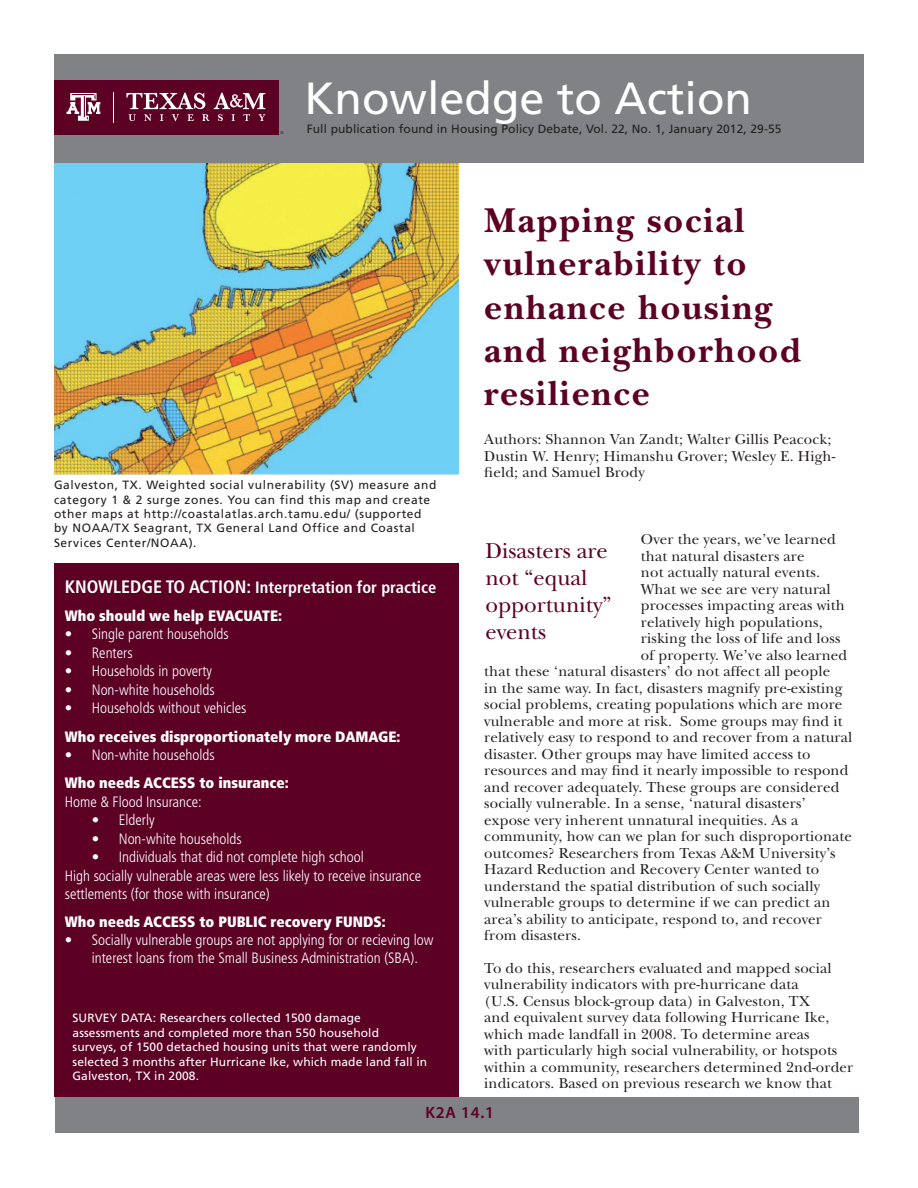
<style>
.page{position:relative;width:918px;height:1188px;background:#fff}
.page>*{position:absolute;margin:0;border:0;box-sizing:border-box;transform-origin:0 0}
.t1{font:45px "Frutiger LT Std";color:#fff}
.t2{font:700 36px/43.2px "New Baskerville Std";letter-spacing:.05em;color:#5c0024}
.t3{font:22.5px/27px "New Baskerville Std";color:#5c0024}
.t4{font:700 condensed 16.5px "Frutiger LT Std";color:#fff}
.Document_Information{font:600 16.5px "Myriad Pro";color:#5c0024}
.Body{font:15px/16.5px "New Baskerville Std";letter-spacing:.01em;color:#231f20}
.t5{font:300 condensed 15px/18px "Frutiger LT Std";color:#fff}
.t6{font:900 condensed 15px "Frutiger LT Std";color:#fff}
.Sidebar{font:12px/14.4px "Frutiger LT Std";letter-spacing:.05em;color:#231f20}
.Body-2{font:12px/14.4px "Frutiger LT Std";letter-spacing:.01em;color:#fff}
.Body-3{font:12px "Frutiger LT Std";letter-spacing:.01em;color:#231f20}
.s1{font-size:18px}
</style>
<div class="page">
<img style="left:54px;top:162px;width:405px;height:312px">
<div style="left:54px;top:54px;width:810px;height:108px;background:#808285"></div>
<div style="left:54px;top:564px;width:405px;height:533px;background:#5c0024"></div>
<div style="left:55px;top:1097px;width:803px;height:36px;background:#808285"></div>
<div style="left:54px;top:80px;width:224px;height:54px;background:#5c0024"></div>
<hr style="left:113px;top:92px;width:1px;height:30px;background:#fff">
<svg style="left:67px;top:93px;width:33px;height:28px"></svg>
<svg style="left:126px;top:93px;width:139px;height:28px"></svg>
<svg style="left:280px;top:131px;width:4px;height:3px"></svg>
<p class="t1" style="left:305px;top:72px;width:449px">Knowledge to Action</p>
<p class="Body-3" style="left:307px;top:122px;width:476px">Full publication found in Housing Policy Debate, Vol. 22, No. 1, January 2012, 29-55</p>
<p class="Sidebar" style="left:54px;top:478px;width:384px">Galveston, TX. Weighted social vulnerability (SV) measure and category 1 &amp; 2 surge zones. You can find this map and create other maps at http://coastalatlas.arch.tamu.edu/ (supported by NOAA/TX Seagrant, TX General Land Office and Coastal Services Center/NOAA).</p>
<p class="t4" style="left:65px;top:577px;width:373px"><span class="s1">KNOWLEDGE TO ACTION:</span> Interpretation for practice</p>
<p class="t6" style="left:65px;top:606px;width:219px">Who should we help EVACUATE:</p>
<p class="t5" style="left:65px;top:625px;width:165px">• Single parent households</p>
<p class="t5" style="left:65px;top:644px;width:69px">• Renters</p>
<p class="t5" style="left:65px;top:662px;width:149px">• Households in poverty</p>
<p class="t5" style="left:65px;top:681px;width:151px">• Non-white households</p>
<p class="t5" style="left:65px;top:699px;width:183px">• Households without vehicles</p>
<p class="t6" style="left:65px;top:727px;width:337px">Who receives disproportionately more DAMAGE:</p>
<p class="t5" style="left:65px;top:746px;width:151px">• Non-white households</p>
<p class="t6" style="left:65px;top:774px;width:225px">Who needs ACCESS to insurance:</p>
<p class="t5" style="left:65px;top:793px;width:138px">Home &amp; Flood Insurance:</p>
<p class="t5" style="left:92px;top:811px;width:64px">• Elderly</p>
<p class="t5" style="left:92px;top:830px;width:151px">• Non-white households</p>
<p class="t5" style="left:92px;top:848px;width:274px">• Individuals that did not complete high school</p>
<p class="t5" style="left:65px;top:867px;width:358px">High socially vulnerable areas were less likely to receive insurance settlements (for those with insurance)</p>
<p class="t6" style="left:65px;top:913px;width:322px">Who needs ACCESS to PUBLIC recovery FUNDS:</p>
<p class="t5" style="left:92px;top:931px;width:343px;text-indent:-27px">• Socially vulnerable groups are not applying for or recieving low interest loans from the Small Business Administration (SBA).</p>
<p class="Body-2" style="left:73px;top:1011px;width:356px">SURVEY DATA: Researchers collected 1500 damage assessments and completed more than 550 household<br>surveys, of 1500 detached housing units that were randomly selected 3 months after Hurricane Ike, which made land fall in Galveston, TX in 2008.</p>
<p class="t2" style="left:484px;top:199px;width:262px">Mapping social</p>
<p class="t2" style="left:484px;top:242px;width:318px">vulnerability to enhance housing and neighborhood resilience</p>
<p class="Body" style="left:484px;top:431px;width:353px">Authors: Shannon Van Zandt; Walter Gillis Peacock;<br>Dustin W. Henry; Himanshu Grover; Wesley E. High&shy;field; and Samuel Brody</p>
<p class="Body" style="left:641px;top:531px;width:196px">Over the years, we’ve learned</p>
<p class="Body" style="left:641px;top:548px;width:165px">that natural disasters are</p>
<p class="Body" style="left:641px;top:564px;width:180px">not actually natural events.</p>
<p class="Body" style="left:641px;top:581px;width:191px">What we see are very natural</p>
<p class="Body" style="left:641px;top:597px;width:205px">processes impacting areas with</p>
<p class="Body" style="left:641px;top:614px;width:183px">relatively high populations,</p>
<p class="Body" style="left:641px;top:630px;width:201px">risking the loss of life and loss</p>
<p class="Body" style="left:641px;top:647px;width:208px">of property. We’ve also learned</p>
<p class="Body" style="left:484px;top:663px;width:347px">that these ‘natural disasters’ do not affect all people</p>
<p class="Body" style="left:484px;top:680px;width:360px">in the same way. In fact, disasters magnify pre-existing</p>
<p class="Body" style="left:484px;top:696px;width:360px">social problems, creating populations which are more</p>
<p class="Body" style="left:484px;top:713px;width:360px">vulnerable and more at risk. Some groups may find it</p>
<p class="Body" style="left:484px;top:729px;width:369px">relatively easy to respond to and recover from a natural</p>
<p class="Body" style="left:484px;top:746px;width:328px">disaster. Other groups may have limited access to</p>
<p class="Body" style="left:484px;top:762px;width:366px">resources and may find it nearly impossible to respond</p>
<p class="Body" style="left:484px;top:779px;width:357px">and recover adequately. These groups are considered</p>
<p class="Body" style="left:484px;top:795px;width:323px">socially vulnerable. In a sense, ‘natural disasters’</p>
<p class="Body" style="left:484px;top:812px;width:316px">expose very inherent unnatural inequities. As a</p>
<p class="Body" style="left:484px;top:828px;width:369px">community, how can we plan for such disproportionate</p>
<p class="Body" style="left:484px;top:845px;width:353px">outcomes? Researchers from Texas A&amp;M University’s</p>
<p class="Body" style="left:484px;top:861px;width:336px">Hazard Reduction and Recovery Center wanted to</p>
<p class="Body" style="left:484px;top:878px;width:337px">understand the spatial distribution of such socially</p>
<p class="Body" style="left:484px;top:894px;width:348px">vulnerable groups to determine if we can predict an</p>
<p class="Body" style="left:484px;top:911px;width:339px">area’s ability to anticipate, respond to, and recover</p>
<p class="Body" style="left:484px;top:927px;width:98px">from disasters.</p>
<p class="Body" style="left:484px;top:960px;width:370px">To do this, researchers evaluated and mapped social vulnerability indicators with pre-hurricane data<br>(U.S. Census block-group data) in Galveston, TX<br>and equivalent survey data following Hurricane Ike, which made landfall in 2008. To determine areas<br>with particularly high social vulnerability, or hotspots within a community, researchers determined 2nd-order indicators. Based on previous research we know that</p>
<p class="t3" style="left:485px;top:538px;width:127px">Disasters are not “equal opportunity” events</p>
<p class="Document_Information" style="left:425px;top:1102px;width:70px">K2A 14.1</p>
</div>
